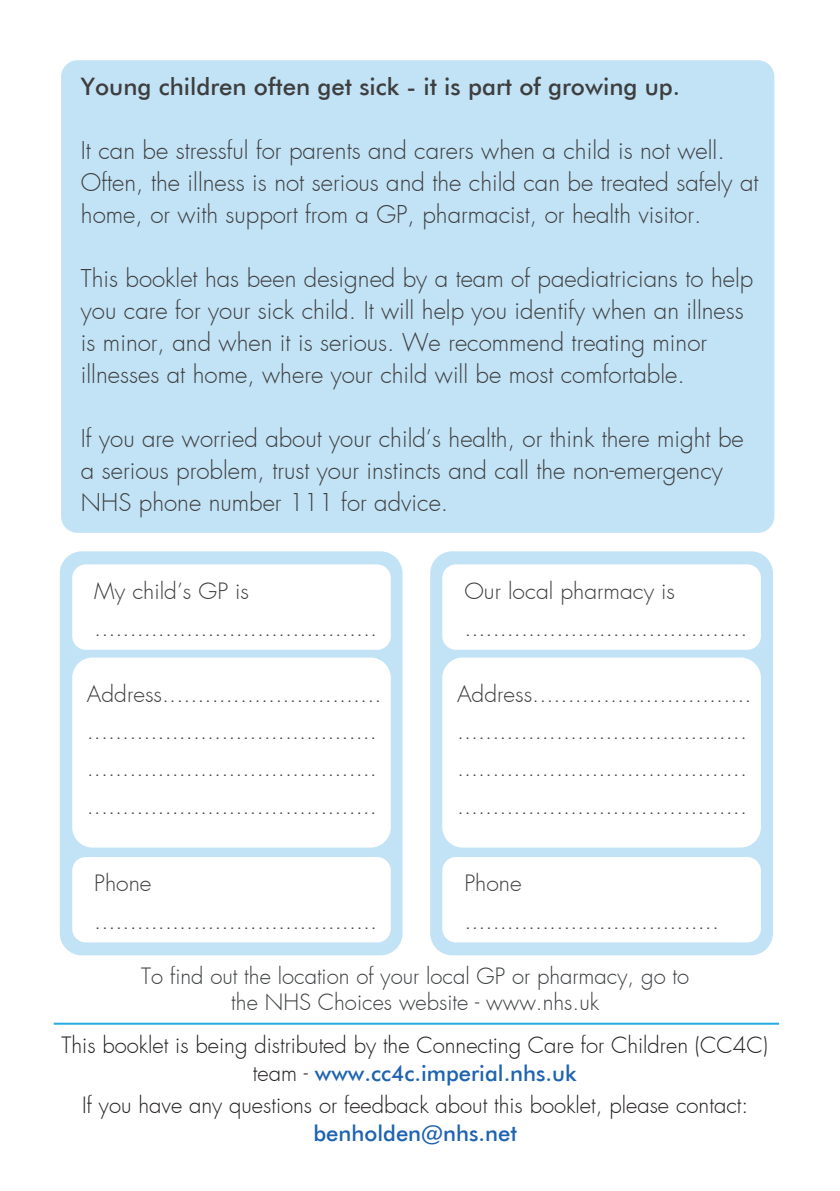
<style>
.page{position:relative;width:840px;height:1191px;background:#fff}
.page>*{position:absolute;margin:0;border:0;box-sizing:border-box;transform-origin:0 0}
.t1{font:300 24px/32px "Futura";color:#3e3e3f}
.t2{font:500 24px "Futura BT";color:#3e3e3f}
.t3{font:300 22px/37.4px "Futura";color:#3e3e3f;scale:1.04 1}
.t4{font:300 22px "Futura";color:#231f20}
.t5{font:300 22px/26px "Futura";color:#3c3f41;text-align:center}
.t6{font:500 22px "Futura BT";color:#1e63b0}
.s1{font-family:"Futura";font-weight:300;color:#231f20}
</style>
<div class="page">
<div style="left:60px;top:551px;width:342px;height:404px;background:#c2e3f6;border-radius:22px"></div>
<div style="left:430px;top:551px;width:342px;height:404px;background:#c2e3f6;border-radius:22px"></div>
<div style="left:72px;top:857px;width:318px;height:85px;background:#fff;border-radius:14px"></div>
<div style="left:72px;top:657px;width:318px;height:190px;background:#fff;border-radius:20px"></div>
<div style="left:72px;top:564px;width:318px;height:86px;background:#fff;border-radius:14px"></div>
<div style="left:442px;top:857px;width:318px;height:85px;background:#fff;border-radius:14px"></div>
<div style="left:442px;top:657px;width:318px;height:190px;background:#fff;border-radius:20px"></div>
<div style="left:442px;top:564px;width:318px;height:86px;background:#fff;border-radius:14px"></div>
<div style="left:61px;top:60px;width:712px;height:473px;background:#c2e3f6;border-radius:16px"></div>
<hr style="left:54px;top:1022px;width:724px;height:2px;background:#24aae1">
<p class="t2" style="left:81px;top:72px;width:600px">Young children often get sick - it is part of growing up.</p>
<p class="t1" style="left:81px;top:136px;width:678px">It can be stressful for parents and carers when a child is not well.<br>Often, the illness is not serious and the child can be treated safely at home, or with support from a GP, pharmacist, or health visitor.</p>
<p class="t1" style="left:81px;top:264px;width:673px">This booklet has been designed by a team of paediatricians to help you care for your sick child. It will help you identify when an illness is minor, and when it is serious. We recommend treating minor illnesses at home, where your child will be most comfortable.</p>
<p class="t1" style="left:81px;top:424px;width:664px">If you are worried about your child’s health, or think there might be a serious problem, trust your instincts and call the non-emergency<br>NHS phone number 111 for advice.</p>
<p class="t3" style="left:94px;top:573px;width:273px">My child’s GP is ........................................</p>
<p class="t3" style="left:87px;top:677px;width:284px">Address............................... ......................................... ......................................... .........................................</p>
<p class="t3" style="left:94px;top:866px;width:273px">Phone ........................................</p>
<p class="t3" style="left:464px;top:573px;width:273px">Our local pharmacy is ........................................</p>
<p class="t3" style="left:456px;top:677px;width:284px">Address............................... ......................................... ......................................... .........................................</p>
<p class="t3" style="left:464px;top:866px;width:246px">Phone ....................................</p>
<p class="t5" style="left:141px;top:964px;width:549px">To find out the location of your local GP or pharmacy, go to the NHS Choices website - www.nhs.uk</p>
<p class="t4" style="left:61px;top:1034px;width:707px">This booklet is being distributed by the Connecting Care for Children (CC4C)</p>
<p class="t6" style="left:253px;top:1059px;width:325px"><span class="s1">team -</span> www.cc4c.imperial.nhs.uk</p>
<p class="t4" style="left:82px;top:1094px;width:667px">If you have any questions or feedback about this booklet, please contact:</p>
<p class="t6" style="left:313px;top:1119px;width:205px">benholden@nhs.net</p>
</div>
